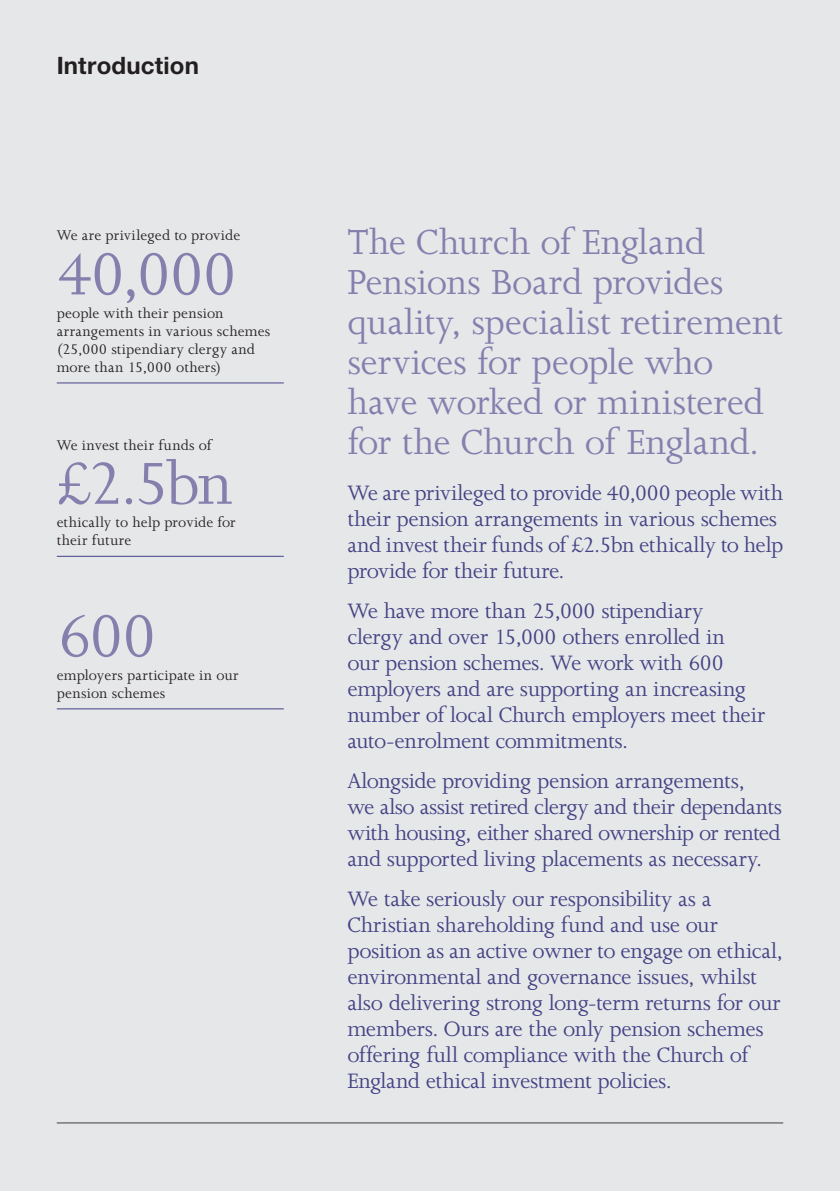
<style>
.page{position:relative;width:840px;height:1191px;background:#fff}
.page>*{position:absolute;margin:0;border:0;box-sizing:border-box;transform-origin:0 0}
.NumberLevel3{font:68px "Joanna MT Std";letter-spacing:-.035em;color:#867fae}
.MainheadLevel1{font:40px/40px "Joanna MT Std";letter-spacing:-.015em;color:#867fae}
.IntroParagraphLevel2{font:24px/26px "Joanna MT Std";letter-spacing:-.02em;color:#444284}
.RunningHead{font:700 24px "Helvetica Neue LT Std";letter-spacing:.005em;color:#231f20}
.NumberHeading{font:16px "Joanna MT Std";letter-spacing:.015em;color:#231f20}
.NumberLevel3Text{font:16px "Joanna MT Std";letter-spacing:.005em;color:#231f20}
</style>
<div class="page">
<div style="left:0;top:0;width:839px;height:1191px;background:#e6e7e9"></div>
<hr style="left:57px;top:1122px;width:725px;height:1px;background:#3e3e3f">
<hr style="left:57px;top:382px;width:226px;height:1px;background:#444284">
<hr style="left:57px;top:556px;width:226px;height:1px;background:#444284">
<hr style="left:57px;top:708px;width:226px;height:1px;background:#444284">
<h2 class="RunningHead" style="left:57px;top:50px;width:144px">Introduction</h2>
<h3 class="NumberHeading" style="left:57px;top:227px;width:185px">We are privileged to provide</h3>
<p class="NumberLevel3" style="left:57px;top:238px;width:182px">40,000</p>
<h3 class="NumberHeading" style="left:57px;top:305px;width:168px">people with their pension</h3>
<h3 class="NumberHeading" style="left:57px;top:323px;width:215px">arrangements in various schemes</h3>
<p class="NumberLevel3Text" style="left:57px;top:341px;width:200px">(25,000 stipendiary clergy and</p>
<h3 class="NumberHeading" style="left:57px;top:359px;width:166px">more than 15,000 others)</h3>
<h3 class="NumberHeading" style="left:57px;top:436px;width:156px">We invest their funds of</h3>
<p class="NumberLevel3" style="left:57px;top:447px;width:178px">£2.5bn</p>
<p class="NumberLevel3Text" style="left:57px;top:514px;width:180px">ethically to help provide for</p>
<h3 class="NumberHeading" style="left:57px;top:532px;width:76px">their future</h3>
<p class="NumberLevel3" style="left:57px;top:599px;width:102px">600</p>
<p class="NumberLevel3Text" style="left:57px;top:666px;width:183px">employers participate in our</p>
<h3 class="NumberHeading" style="left:57px;top:684px;width:110px">pension schemes</h3>
<h1 class="MainheadLevel1" style="left:347px;top:222px;width:437px">The Church of England<br>Pensions Board provides quality, specialist retirement services for people who have worked or ministered for the Church of England.</h1>
<h3 class="IntroParagraphLevel2" style="left:347px;top:479px;width:437px">We are privileged to provide 40,000 people with their pension arrangements in various schemes and invest their funds of £2.5bn ethically to help provide for their future.</h3>
<h3 class="IntroParagraphLevel2" style="left:347px;top:598px;width:419px">We have more than 25,000 stipendiary<br>clergy and over 15,000 others enrolled in<br>our pension schemes. We work with 600 employers and are supporting an increasing number of local Church employers meet their auto-enrolment commitments.</h3>
<h3 class="IntroParagraphLevel2" style="left:347px;top:768px;width:436px">Alongside providing pension arrangements,<br>we also assist retired clergy and their dependants with housing, either shared ownership or rented and supported living placements as necessary.</h3>
<h3 class="IntroParagraphLevel2" style="left:347px;top:886px;width:437px">We take seriously our responsibility as a Christian shareholding fund and use our position as an active owner to engage on ethical, environmental and governance issues, whilst also delivering strong long-term returns for our members. Ours are the only pension schemes offering full compliance with the Church of England ethical investment policies.</h3>
</div>
